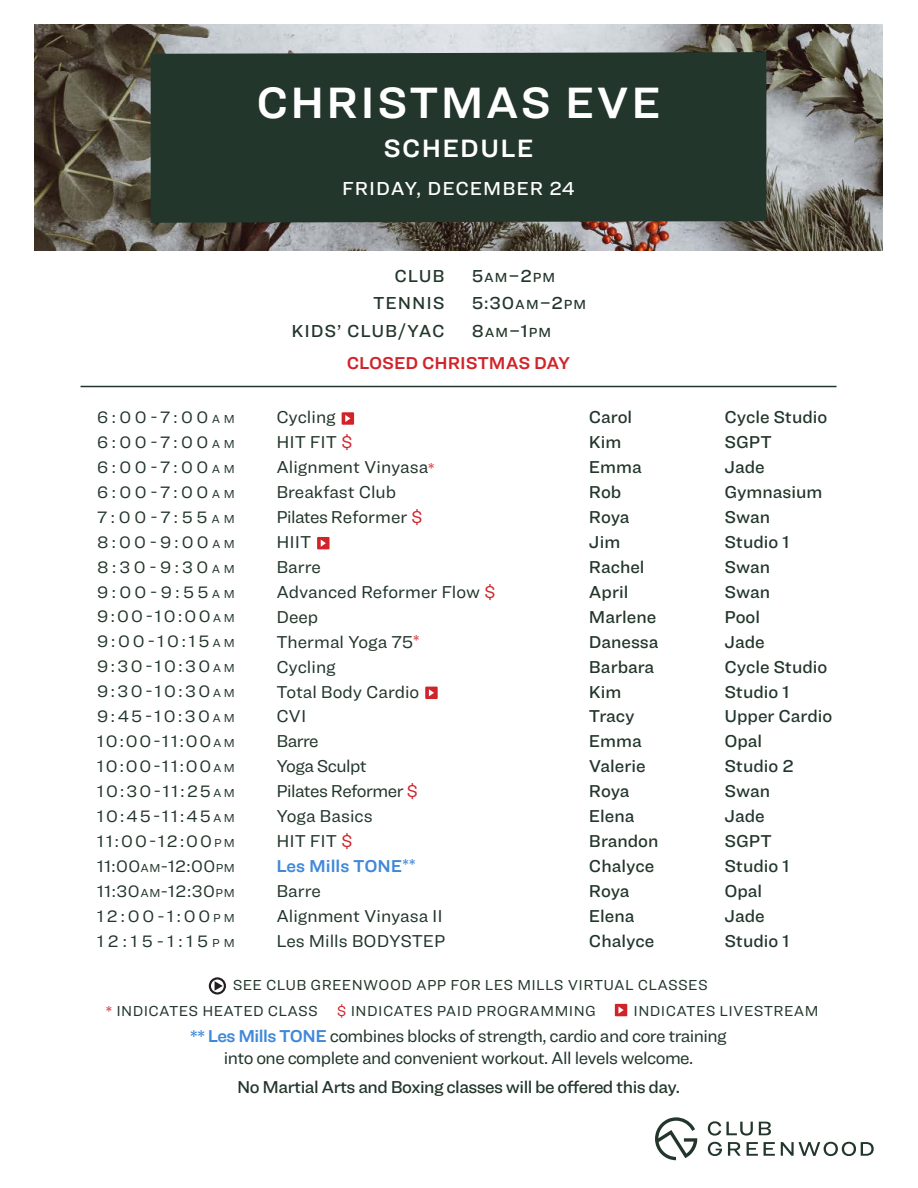
<style>
.page{position:relative;width:918px;height:1188px;background:#fff}
.page>*{position:absolute;margin:0;border:0;box-sizing:border-box;transform-origin:0 0}
.t1{font:45.6px "Ringside Regular Semi";letter-spacing:.05em;color:#fff}
.t2{font:26.1px "Ringside Regular Semi";letter-spacing:.05em;color:#fff}
.t3{font:500 19.5px "Ringside";letter-spacing:.05em;color:#fff}
.t4{font:500 18px "Ringside";letter-spacing:.05em;color:#22362b}
.t5{font:500 17.85px "Ringside";color:#22362b}
.t6{font:17.85px "Ringside";letter-spacing:-.01em;color:#22362b}
.t7{font:17.85px/22.5px "Ringside";letter-spacing:-.03em;color:#22362b;text-align:center}
.t8{font:500 17.85px "Ringside";letter-spacing:-.03em;color:#22362b}
.t9{font:17.85px "Ringside Regular Semi";color:#d1232a}
.t10{font:17.85px "Ringside Regular Semi";color:#3f88da}
.t11{font:17.25px "Ringside";letter-spacing:.14em;color:#22362b}
.t12{font:15px "Ringside";letter-spacing:.025em;color:#22362b}
.t13{font:500 13.65px "Ringside";letter-spacing:.07em;color:#22362b}
.s1{font-size:18px}
.s2{font-size:13.65px}
.s3{font-size:12px}
.s4{color:#d1232a}
.s5{font-size:15px;color:#d1232a}
.s6{font-style:inherit}
.s7{font-family:"Ringside Regular Semi";color:#3f88da}
</style>
<div class="page">
<div style="left:342px;top:412px;width:12px;height:13px;background:#d1232a"></div>
<svg style="left:345px;top:415px;width:5px;height:7px"></svg>
<div style="left:317px;top:537px;width:13px;height:12px;background:#d1232a"></div>
<svg style="left:321px;top:540px;width:5px;height:7px"></svg>
<div style="left:425px;top:687px;width:13px;height:12px;background:#d1232a"></div>
<svg style="left:429px;top:689px;width:5px;height:7px"></svg>
<hr style="left:81px;top:386px;width:756px;height:1px;background:#22362b">
<svg style="left:655px;top:1117px;width:42px;height:43px"></svg>
<svg style="left:708px;top:1121px;width:45px;height:15px"></svg>
<svg style="left:759px;top:1122px;width:12px;height:13px"></svg>
<svg style="left:728px;top:1142px;width:13px;height:14px"></svg>
<svg style="left:747px;top:1142px;width:11px;height:14px"></svg>
<svg style="left:764px;top:1142px;width:11px;height:14px"></svg>
<svg style="left:781px;top:1142px;width:93px;height:14px"></svg>
<svg style="left:708px;top:1142px;width:14px;height:14px"></svg>
<img style="left:34px;top:24px;width:849px;height:227px">
<div style="left:151px;top:52px;width:615px;height:171px;background:#22362b"></div>
<div style="left:615px;top:1004px;width:12px;height:12px;background:#d1232a"></div>
<svg style="left:618px;top:1006px;width:6px;height:8px"></svg>
<div style="left:209px;top:977px;width:17px;height:18px;border:2px solid #231f20;border-radius:50%"></div>
<svg style="left:215px;top:981px;width:8px;height:10px"></svg>
<p class="t1" style="left:257px;top:69px;width:406px">CHRISTMAS EVE</p>
<p class="t2" style="left:384px;top:129px;width:151px">SCHEDULE</p>
<p class="t3" style="left:342px;top:174px;width:234px">FRIDAY, DECEMBER 24</p>
<p class="t4" style="left:395px;top:262px;width:52px">CLUB</p>
<p class="t13" style="left:472px;top:267px;width:85px"><span class="s1">5</span>AM<span class="s1">–2</span>PM</p>
<p class="t4" style="left:373px;top:290px;width:73px">TENNIS</p>
<p class="t4" style="left:472px;top:290px;width:116px">5:30<span class="s2">AM</span>–2<span class="s2">PM</span></p>
<p class="t4" style="left:292px;top:318px;width:155px">KIDS’ CLUB/YAC</p>
<p class="t13" style="left:472px;top:322px;width:81px"><span class="s1">8</span>AM<span class="s1">–1</span>PM</p>
<p class="t9" style="left:347px;top:349px;width:225px">CLOSED CHRISTMAS DAY</p>
<p class="t11" style="left:97px;top:405px;width:139px">6:00-7:00<span class="s3">AM</span></p>
<p class="t6" style="left:276px;top:404px;width:61px">Cycling</p>
<p class="t5" style="left:589px;top:404px;width:45px">Carol</p>
<p class="t5" style="left:724px;top:404px;width:104px">Cycle Studio</p>
<p class="t11" style="left:97px;top:430px;width:139px">6:00-7:00<span class="s3">AM</span></p>
<p class="t6" style="left:276px;top:429px;width:78px">HIT FIT <span class="s4">$</span></p>
<p class="t5" style="left:589px;top:429px;width:34px">Kim</p>
<p class="t5" style="left:724px;top:429px;width:49px">SGPT</p>
<p class="t11" style="left:97px;top:455px;width:139px">6:00-7:00<span class="s3">AM</span></p>
<p class="t6" style="left:276px;top:454px;width:160px">Alignment Vinyasa<span class="s5">*</span></p>
<p class="t5" style="left:589px;top:454px;width:54px">Emma</p>
<p class="t5" style="left:724px;top:454px;width:42px">Jade</p>
<p class="t11" style="left:97px;top:480px;width:139px">6:00-7:00<span class="s3">AM</span></p>
<p class="t6" style="left:276px;top:479px;width:121px">Breakfast Club</p>
<p class="t5" style="left:589px;top:479px;width:34px">Rob</p>
<p class="t5" style="left:724px;top:479px;width:100px">Gymnasium</p>
<p class="t11" style="left:97px;top:505px;width:139px">7:00-7:55<span class="s3">AM</span></p>
<p class="t6" style="left:276px;top:504px;width:148px">Pilates Reformer <span class="s4">$</span></p>
<p class="t5" style="left:589px;top:504px;width:42px">Roya</p>
<p class="t5" style="left:724px;top:504px;width:47px">Swan</p>
<p class="t11" style="left:97px;top:529px;width:139px">8:00-9:00<span class="s3">AM</span></p>
<p class="t6" style="left:276px;top:529px;width:36px">HIIT</p>
<p class="t5" style="left:589px;top:529px;width:33px">Jim</p>
<p class="t5" style="left:724px;top:529px;width:67px">Studio 1</p>
<p class="t11" style="left:97px;top:554px;width:139px">8:30-9:30<span class="s3">AM</span></p>
<p class="t6" style="left:276px;top:554px;width:46px">Barre</p>
<p class="t5" style="left:589px;top:554px;width:57px">Rachel</p>
<p class="t5" style="left:724px;top:554px;width:47px">Swan</p>
<p class="t11" style="left:97px;top:579px;width:139px">9:00-9:55<span class="s3">AM</span></p>
<p class="t6" style="left:276px;top:579px;width:221px">Advanced Reformer Flow <span class="s4">$</span></p>
<p class="t5" style="left:589px;top:579px;width:41px">April</p>
<p class="t5" style="left:724px;top:579px;width:47px">Swan</p>
<p class="t11" style="left:97px;top:604px;width:139px">9:00-10:00<span class="s3">AM</span></p>
<p class="t6" style="left:276px;top:604px;width:43px">Deep</p>
<p class="t5" style="left:589px;top:604px;width:69px">Marlene</p>
<p class="t5" style="left:724px;top:604px;width:37px">Pool</p>
<p class="t11" style="left:97px;top:629px;width:139px">9:00-10:15<span class="s3">AM</span></p>
<p class="t6" style="left:276px;top:629px;width:145px">Thermal Yoga 75<sup>*</sup></p>
<p class="t5" style="left:589px;top:629px;width:71px">Danessa</p>
<p class="t5" style="left:724px;top:629px;width:42px">Jade</p>
<p class="t11" style="left:97px;top:654px;width:139px">9:30-10:30<span class="s3">AM</span></p>
<p class="t6" style="left:276px;top:654px;width:61px">Cycling</p>
<p class="t5" style="left:589px;top:654px;width:67px">Barbara</p>
<p class="t5" style="left:724px;top:654px;width:104px">Cycle Studio</p>
<p class="t11" style="left:97px;top:679px;width:139px">9:30-10:30<span class="s3">AM</span></p>
<p class="t6" style="left:276px;top:679px;width:145px">Total Body Cardio</p>
<p class="t5" style="left:589px;top:679px;width:34px">Kim</p>
<p class="t5" style="left:724px;top:679px;width:67px">Studio 1</p>
<p class="t11" style="left:97px;top:704px;width:139px">9:45-10:30<span class="s3">AM</span></p>
<p class="t6" style="left:276px;top:704px;width:32px">CVI</p>
<p class="t5" style="left:589px;top:703px;width:47px">Tracy</p>
<p class="t5" style="left:724px;top:703px;width:109px">Upper Cardio</p>
<p class="t11" style="left:97px;top:729px;width:139px">10:00-11:00<span class="s3">AM</span></p>
<p class="t6" style="left:276px;top:729px;width:44px">Barre</p>
<p class="t5" style="left:589px;top:728px;width:54px">Emma</p>
<p class="t5" style="left:724px;top:728px;width:39px">Opal</p>
<p class="t11" style="left:97px;top:754px;width:139px">10:00-11:00<span class="s3">AM</span></p>
<p class="t7" style="left:276px;top:755px;width:92px">Yoga Sculpt</p>
<p class="t5" style="left:589px;top:753px;width:58px">Valerie</p>
<p class="t5" style="left:724px;top:753px;width:71px">Studio 2</p>
<p class="t11" style="left:97px;top:779px;width:139px">10:30-11:25<span class="s3">AM</span></p>
<p class="t7" style="left:276px;top:780px;width:143px">Pilates Reformer <span class="s4">$</span></p>
<p class="t5" style="left:589px;top:778px;width:42px">Roya</p>
<p class="t5" style="left:724px;top:778px;width:47px">Swan</p>
<p class="t11" style="left:97px;top:804px;width:139px">10:45-11:45<span class="s3">AM</span></p>
<p class="t6" style="left:276px;top:803px;width:98px">Yoga Basics</p>
<p class="t5" style="left:589px;top:803px;width:47px">Elena</p>
<p class="t5" style="left:724px;top:803px;width:42px">Jade</p>
<p class="t11" style="left:97px;top:829px;width:139px">11:00-12:00<span class="s3">PM</span></p>
<p class="t6" style="left:276px;top:828px;width:78px">HIT FIT <span class="s4">$</span></p>
<p class="t5" style="left:589px;top:828px;width:71px">Brandon</p>
<p class="t5" style="left:724px;top:828px;width:49px">SGPT</p>
<p class="t11" style="left:97px;top:854px;width:139px">11:00<span class="s3">AM</span><span class="s6">-</span>12:00<span class="s3">PM</span></p>
<p class="t10" style="left:276px;top:853px;width:141px">Les Mills TONE<sup>**</sup></p>
<p class="t5" style="left:589px;top:853px;width:67px">Chalyce</p>
<p class="t5" style="left:724px;top:853px;width:67px">Studio 1</p>
<p class="t11" style="left:97px;top:879px;width:139px">11:30<span class="s3">AM</span><span class="s6">-</span>12:30<span class="s3">PM</span></p>
<p class="t6" style="left:276px;top:878px;width:46px">Barre</p>
<p class="t5" style="left:589px;top:878px;width:42px">Roya</p>
<p class="t5" style="left:724px;top:878px;width:39px">Opal</p>
<p class="t11" style="left:97px;top:904px;width:139px">12:00<span class="s6">-</span>1:00<span class="s3">PM</span></p>
<p class="t6" style="left:276px;top:903px;width:168px">Alignment Vinyasa II</p>
<p class="t5" style="left:589px;top:903px;width:47px">Elena</p>
<p class="t5" style="left:724px;top:903px;width:42px">Jade</p>
<p class="t11" style="left:97px;top:928px;width:139px">12:15<span class="s6">-</span>1:15<span class="s3">PM</span></p>
<p class="t6" style="left:276px;top:928px;width:171px">Les Mills BODYSTEP</p>
<p class="t5" style="left:589px;top:928px;width:67px">Chalyce</p>
<p class="t5" style="left:724px;top:928px;width:67px">Studio 1</p>
<p class="t12" style="left:233px;top:974px;width:476px">SEE CLUB GREENWOOD APP FOR LES MILLS VIRTUAL CLASSES</p>
<p class="t7" style="left:190px;top:1024px;width:538px"><span class="s7">** Les Mills TONE</span> combines blocks of strength, cardio and core training into one complete and convenient workout. All levels welcome.</p>
<p class="t12" style="left:106px;top:1000px;width:214px"><span class="s4">*</span> INDICATES HEATED CLASS</p>
<p class="t12" style="left:337px;top:1000px;width:260px"><span class="s4">$</span> INDICATES PAID PROGRAMMING</p>
<p class="t12" style="left:634px;top:1000px;width:186px">INDICATES LIVESTREAM</p>
<p class="t8" style="left:237px;top:1074px;width:444px">No Martial Arts and Boxing classes will be offered this day.</p>
</div>
